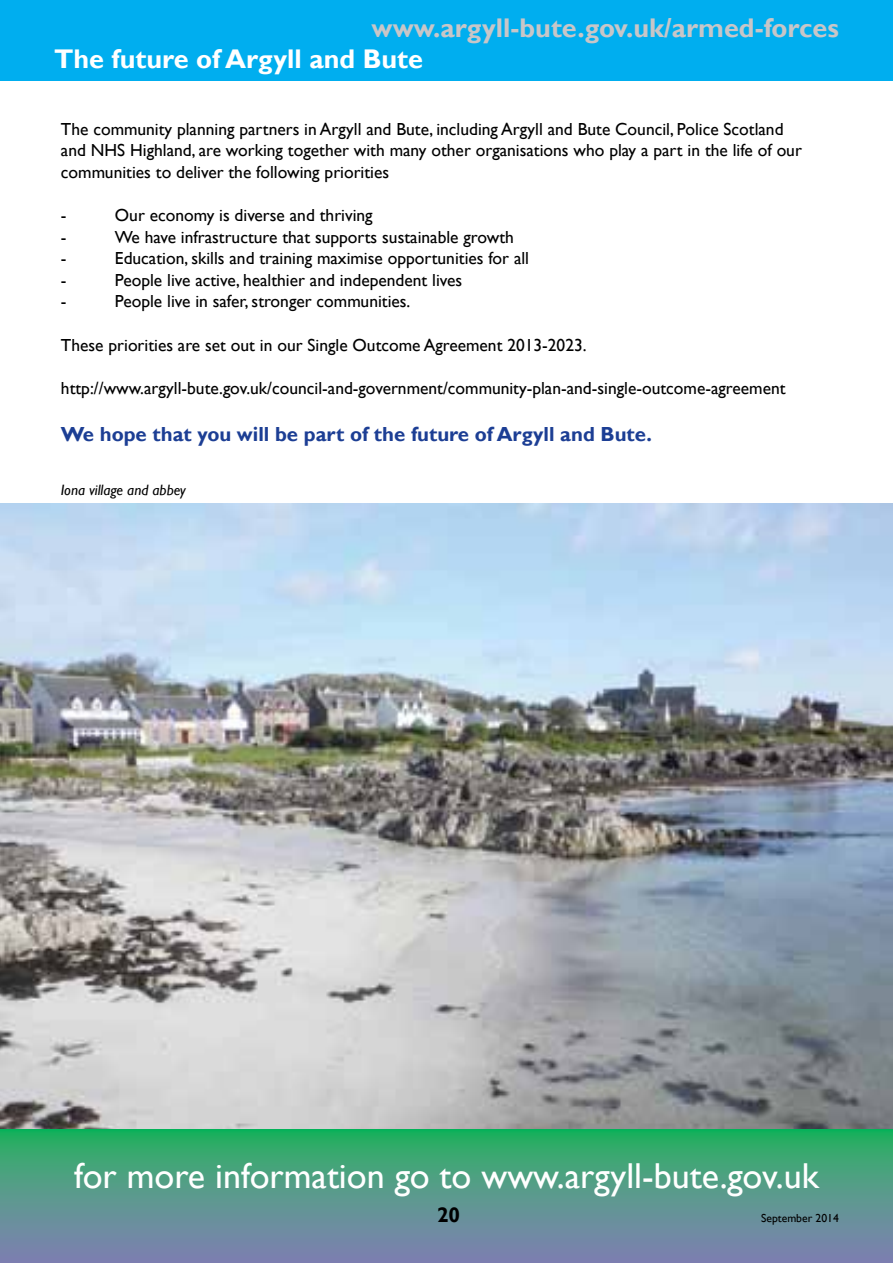
<style>
.page{position:relative;width:893px;height:1263px;background:#fff}
.page>*{position:absolute;margin:0;border:0;box-sizing:border-box;transform-origin:0 0}
.t1{font:36px "Gill Sans";color:#fff}
.t2{font:700 27px "Gill Sans";color:#c8c6c8}
.t3{font:700 27px "Gill Sans";color:#fff}
.t4{font:700 21px "Gill Sans";color:#000}
.t5{font:700 20.4px "Gill Sans";color:#1c3e94}
.t6{font:17.4px/21.6px "Gill Sans";color:#000}
.t7{font:italic 15px "Gill Sans";color:#000}
.t8{font:11.7px "Gill Sans";color:#000}
</style>
<div class="page">
<img style="left:0;top:503px;width:893px;height:626px">
<div style="left:0;top:0;width:893px;height:81px;background:#00aeef"></div>
<svg style="left:0;top:1129px;width:893px;height:134px;background:#55988a"></svg>
<h2 class="t2" style="left:372px;top:12px;width:469px">www.argyll-bute.gov.uk/armed-forces</h2>
<h2 class="t3" style="left:54px;top:42px;width:371px">The future of Argyll and Bute</h2>
<p class="t6" style="left:61px;top:118px;width:742px">The community planning partners in Argyll and Bute, including Argyll and Bute Council, Police Scotland and NHS Highland, are working together with many other organisations who play a part in the life of our communities to deliver the following priorities</p>
<p class="t6" style="left:61px;top:205px;width:7px">-</p>
<p class="t6" style="left:115px;top:205px;width:259px">Our economy is diverse and thriving</p>
<p class="t6" style="left:61px;top:226px;width:7px">-</p>
<p class="t6" style="left:115px;top:226px;width:400px">We have infrastructure that supports sustainable growth</p>
<p class="t6" style="left:61px;top:248px;width:7px">-</p>
<p class="t6" style="left:115px;top:248px;width:416px">Education, skills and training maximise opportunities for all</p>
<p class="t6" style="left:61px;top:270px;width:7px">-</p>
<p class="t6" style="left:115px;top:270px;width:349px">People live active, healthier and independent lives</p>
<p class="t6" style="left:61px;top:291px;width:7px">-</p>
<p class="t6" style="left:115px;top:291px;width:297px">People live in safer, stronger communities.</p>
<p class="t6" style="left:61px;top:334px;width:527px">These priorities are set out in our Single Outcome Agreement 2013-2023.</p>
<p class="t6" style="left:61px;top:378px;width:726px">http://www.argyll-bute.gov.uk/council-and-government/community-plan-and-single-outcome-agreement</p>
<p class="t5" style="left:61px;top:422px;width:593px">We hope that you will be part of the future of Argyll and Bute.</p>
<p class="t7" style="left:61px;top:482px;width:127px">Iona village and abbey</p>
<h1 class="t1" style="left:74px;top:1155px;width:746px">for more information go to www.argyll-bute.gov.uk</h1>
<p class="t4" style="left:437px;top:1202px;width:25px">20</p>
<p class="t8" style="left:761px;top:1212px;width:79px">September 2014</p>
</div>
